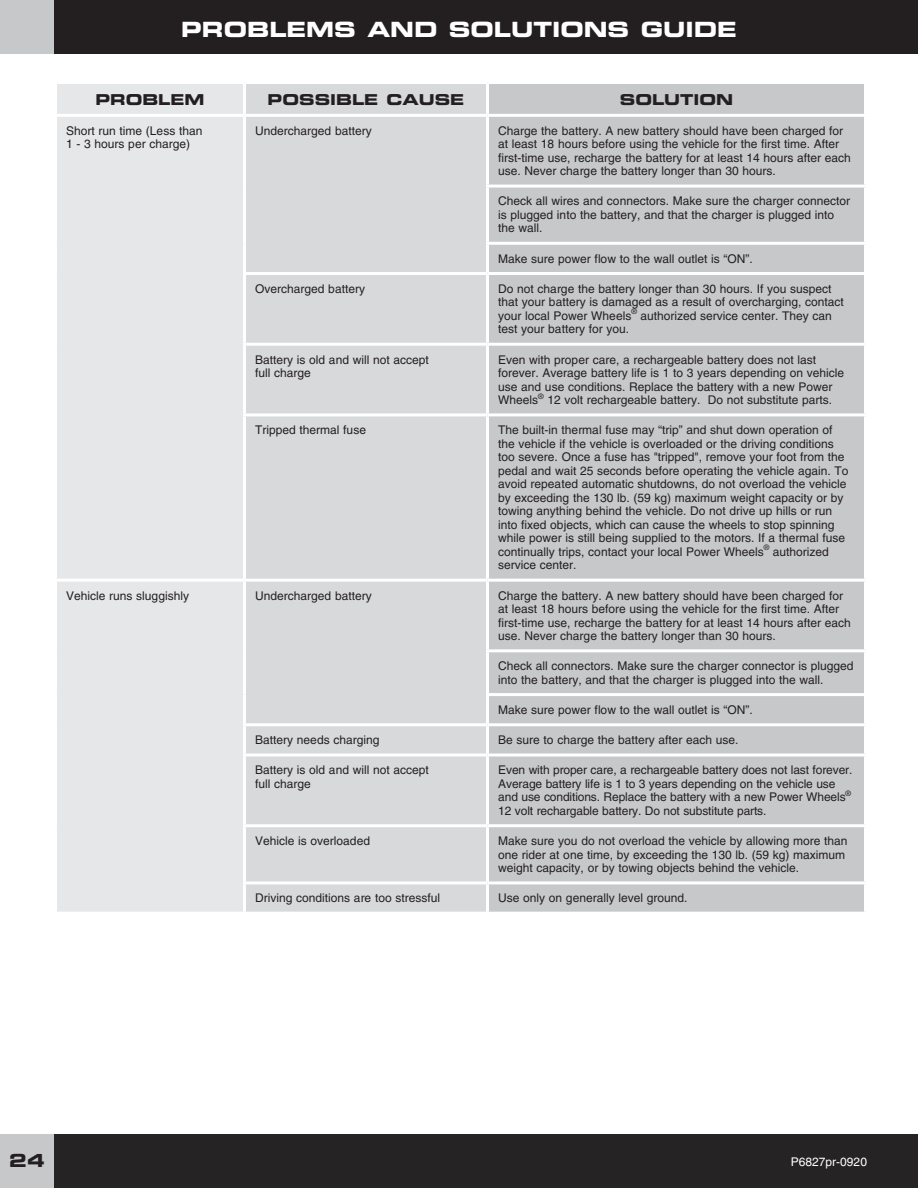
<style>
.page{position:relative;width:918px;height:1188px;background:#fff}
.page>*{position:absolute;margin:0;border:0;box-sizing:border-box;transform-origin:0 0}
.t1{font:21px "Eurostile LT Std Bold Ex 2";color:#fff}
.t2{font:18px "Eurostile LT Std Bold Ex 2";color:#231f20}
.t3{font:15px "Eurostile LT Std Bold Ex 2";color:#231f20}
.t4{font:12px/13.5px "Helvetica LT Std";color:#231f20}
.t5{font:12px "Helvetica LT Std";color:#fff}
.t6{font:7.5px "Helvetica LT Std";color:#231f20}
</style>
<div class="page">
<div style="left:0;top:1134px;width:918px;height:54px;background:#262324"></div>
<div style="left:0;top:0;width:918px;height:54px;background:#231f20"></div>
<div style="left:0;top:1134px;width:54px;height:54px;background:#c7c8ca"></div>
<div style="left:0;top:0;width:54px;height:54px;background:#c7c8ca"></div>
<div style="left:57px;top:84px;width:186px;height:828px;background:#e6e7e9"></div>
<div style="left:246px;top:84px;width:240px;height:828px;background:#d8d9db"></div>
<div style="left:489px;top:84px;width:375px;height:828px;background:#c7c8ca"></div>
<hr style="left:54px;top:114px;width:190px;height:3px;background:#fff">
<hr style="left:244px;top:114px;width:244px;height:3px;background:#fff">
<hr style="left:488px;top:114px;width:379px;height:3px;background:#fff">
<hr style="left:486px;top:185px;width:381px;height:3px;background:#fff">
<hr style="left:486px;top:242px;width:381px;height:3px;background:#fff">
<hr style="left:243px;top:272px;width:245px;height:3px;background:#fff">
<hr style="left:488px;top:272px;width:379px;height:3px;background:#fff">
<hr style="left:243px;top:343px;width:245px;height:3px;background:#fff">
<hr style="left:488px;top:343px;width:379px;height:3px;background:#fff">
<hr style="left:243px;top:413px;width:245px;height:3px;background:#fff">
<hr style="left:488px;top:413px;width:379px;height:3px;background:#fff">
<hr style="left:54px;top:579px;width:190px;height:3px;background:#fff">
<hr style="left:244px;top:579px;width:244px;height:3px;background:#fff">
<hr style="left:488px;top:579px;width:379px;height:3px;background:#fff">
<hr style="left:486px;top:649px;width:381px;height:3px;background:#fff">
<hr style="left:486px;top:693px;width:381px;height:3px;background:#fff">
<hr style="left:243px;top:723px;width:245px;height:3px;background:#fff">
<hr style="left:488px;top:723px;width:379px;height:3px;background:#fff">
<hr style="left:243px;top:754px;width:245px;height:3px;background:#fff">
<hr style="left:488px;top:754px;width:379px;height:3px;background:#fff">
<hr style="left:243px;top:824px;width:245px;height:3px;background:#fff">
<hr style="left:488px;top:824px;width:379px;height:3px;background:#fff">
<hr style="left:243px;top:881px;width:245px;height:3px;background:#fff">
<hr style="left:488px;top:881px;width:379px;height:3px;background:#fff">
<h1 class="t1" style="left:181px;top:21px;width:557px">PROBLEMS AND SOLUTIONS GUIDE</h1>
<p class="t3" style="left:95px;top:93px;width:111px">PROBLEM</p>
<p class="t3" style="left:268px;top:93px;width:198px">POSSIBLE CAUSE</p>
<p class="t3" style="left:620px;top:93px;width:115px">SOLUTION</p>
<p class="t4" style="left:66px;top:125px;width:138px">Short run time (Less than<br>1 - 3 hours per charge)</p>
<p class="t4" style="left:255px;top:125px;width:118px">Undercharged battery</p>
<p class="t4" style="left:498px;top:125px;width:354px">Charge the battery. A new battery should have been charged for at least 18 hours before using the vehicle for the first time. After first-time use, recharge the battery for at least 14 hours after each use. Never charge the battery longer than 30 hours.</p>
<p class="t4" style="left:498px;top:196px;width:353px">Check all wires and connectors. Make sure the charger connector is plugged into the battery, and that the charger is plugged into the wall.</p>
<p class="t4" style="left:498px;top:253px;width:256px">Make sure power flow to the wall outlet is “ON”.</p>
<p class="t4" style="left:255px;top:283px;width:111px">Overcharged battery</p>
<p class="t4" style="left:498px;top:283px;width:347px">Do not charge the battery longer than 30 hours. If you suspect that your battery is damaged as a result of overcharging, contact your local Power Wheels</p>
<p class="t6" style="left:631px;top:309px;width:7px">®</p>
<p class="t4" style="left:641px;top:310px;width:193px">authorized service center. They can</p>
<p class="t4" style="left:498px;top:324px;width:132px">test your battery for you.</p>
<p class="t4" style="left:255px;top:354px;width:175px">Battery is old and will not accept full charge</p>
<p class="t4" style="left:498px;top:354px;width:347px">Even with proper care, a rechargeable battery does not last forever. Average battery life is 1 to 3 years depending on vehicle use and use conditions. Replace the battery with a new Power Wheels</p>
<p class="t6" style="left:538px;top:393px;width:7px">®</p>
<p class="t4" style="left:548px;top:394px;width:286px">12 volt rechargeable battery. Do not substitute parts.</p>
<p class="t4" style="left:255px;top:425px;width:112px">Tripped thermal fuse</p>
<p class="t4" style="left:498px;top:425px;width:352px">The built-in thermal fuse may “trip” and shut down operation of the vehicle if the vehicle is overloaded or the driving conditions too severe. Once a fuse has "tripped", remove your foot from the pedal and wait 25 seconds before operating the vehicle again. To avoid repeated automatic shutdowns, do not overload the vehicle by exceeding the 130 lb. (59 kg) maximum weight capacity or by towing anything behind the vehicle. Do not drive up hills or run into fixed objects, which can cause the wheels to stop spinning while power is still being supplied to the motors. If a thermal fuse continually trips, contact your local Power Wheels</p>
<p class="t6" style="left:764px;top:545px;width:7px">®</p>
<p class="t4" style="left:773px;top:546px;width:58px">authorized</p>
<p class="t4" style="left:498px;top:560px;width:80px">service center.</p>
<p class="t4" style="left:66px;top:590px;width:124px">Vehicle runs sluggishly</p>
<p class="t4" style="left:255px;top:590px;width:118px">Undercharged battery</p>
<p class="t4" style="left:498px;top:590px;width:354px">Charge the battery. A new battery should have been charged for at least 18 hours before using the vehicle for the first time. After first-time use, recharge the battery for at least 14 hours after each use. Never charge the battery longer than 30 hours.</p>
<p class="t4" style="left:498px;top:661px;width:357px">Check all connectors. Make sure the charger connector is plugged into the battery, and that the charger is plugged into the wall.</p>
<p class="t4" style="left:498px;top:704px;width:256px">Make sure power flow to the wall outlet is “ON”.</p>
<p class="t4" style="left:255px;top:734px;width:126px">Battery needs charging</p>
<p class="t4" style="left:498px;top:734px;width:242px">Be sure to charge the battery after each use.</p>
<p class="t4" style="left:255px;top:765px;width:175px">Battery is old and will not accept full charge</p>
<p class="t4" style="left:498px;top:765px;width:356px">Even with proper care, a rechargeable battery does not last forever.<br>Average battery life is 1 to 3 years depending on the vehicle use and use conditions. Replace the battery with a new Power Wheels</p>
<p class="t6" style="left:846px;top:791px;width:7px">®</p>
<p class="t4" style="left:498px;top:805px;width:270px">12 volt rechargable battery. Do not substitute parts.</p>
<p class="t4" style="left:255px;top:835px;width:116px">Vehicle is overloaded</p>
<p class="t4" style="left:498px;top:835px;width:351px">Make sure you do not overload the vehicle by allowing more than one rider at one time, by exceeding the 130 lb. (59 kg) maximum weight capacity, or by towing objects behind the vehicle.</p>
<p class="t4" style="left:255px;top:893px;width:186px">Driving conditions are too stressful</p>
<p class="t4" style="left:498px;top:893px;width:191px">Use only on generally level ground.</p>
<h2 class="t2" style="left:9px;top:1153px;width:37px">24</h2>
<p class="t5" style="left:791px;top:1158px;width:78px">P6827pr-0920</p>
</div>
